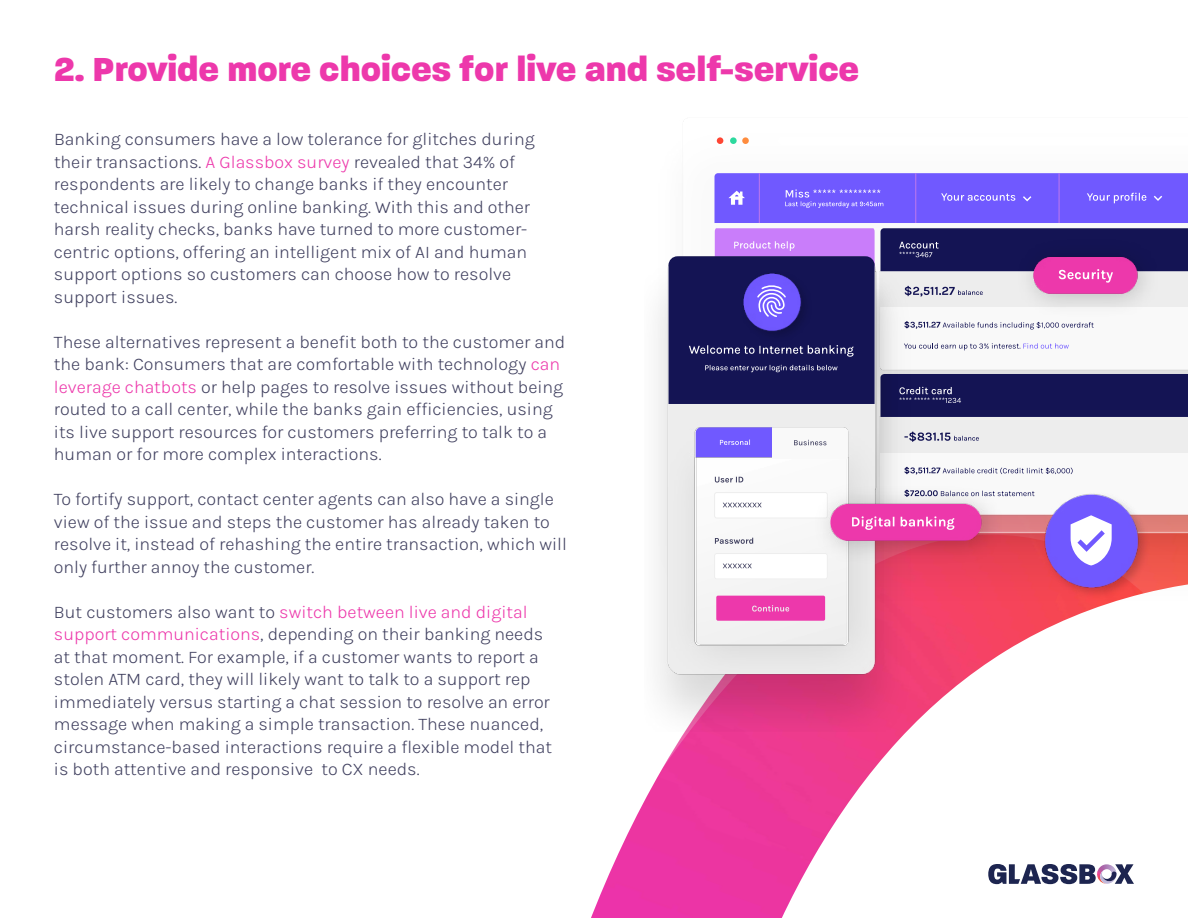
<style>
.page{position:relative;width:1188px;height:918px;background:#fff}
.page>*{position:absolute;margin:0;border:0;box-sizing:border-box;transform-origin:0 0}
.t1{font:800 36px "Paralucent";color:#ed38ab}
.t2{font:300 18px/22.5px "Karla";color:#414160}
.t3{font:300 18px "Karla";color:#ed38ab}
.s1{color:#ed38ab}
.s2{color:#414160}
</style>
<div class="page">
<img style="left:591px;top:769px;width:543px;height:149px">
<svg style="left:662px;top:632px;width:378px;height:137px"></svg>
<img style="left:935px;top:570px;width:253px;height:62px">
<img style="left:1017px;top:533px;width:171px;height:37px">
<svg style="left:716px;top:137px;width:472px;height:396px"></svg>
<img style="left:658px;top:262px;width:277px;height:470px">
<img style="left:658px;top:372px;width:255px;height:337px">
<div style="left:716px;top:596px;width:109px;height:25px;background:#ed38ab;border-radius:2px"></div>
<svg style="left:752px;top:605px;width:37px;height:7px"></svg>
<img style="left:801px;top:483px;width:216px;height:94px">
<svg style="left:852px;top:516px;width:102px;height:14px"></svg>
<img style="left:1037px;top:486px;width:118px;height:119px">
<svg style="left:1071px;top:515px;width:41px;height:51px"></svg>
<svg style="left:669px;top:173px;width:519px;height:310px"></svg>
<h1 class="t1" style="left:54px;top:48px;width:807px">2. Provide more choices for live and self-service</h1>
<p class="t2" style="left:54px;top:127px;width:482px">Banking consumers have a low tolerance for glitches during their transactions <span class="s1">A</span>. <span class="s1">Glassbox survey</span> revealed that 34% of respondents are likely to change banks if they encounter technical issues during online banking. With this and other</p>
<p class="t2" style="left:54px;top:240px;width:475px">centric options, offering an intelligent mix of AI and human</p>
<p class="t2" style="left:54px;top:217px;width:475px">harsh reality checks, banks have turned to more customer-</p>
<p class="t2" style="left:54px;top:262px;width:459px">support options so customers can choose how to resolve support issues.</p>
<p class="t2" style="left:54px;top:330px;width:513px">These alternatives represent a benefit both to the customer and the bank: Consumers that are comfortable with technology <span class="s1">can leverage chatbots</span> or help pages to resolve issues without being routed to a call center, while the banks gain efficiencies, using its live support resources for customers preferring to talk to a human or for more complex interactions.</p>
<p class="t2" style="left:54px;top:487px;width:514px">To fortify support, contact center agents can also have a single view of the issue and steps the customer has already taken to resolve it, instead of rehashing the entire transaction, which will only further annoy the customer.</p>
<p class="t3" style="left:54px;top:600px;width:475px"><span class="s2">But customers also want to</span> switch between live and digital</p>
<p class="t2" style="left:54px;top:622px;width:491px"><span class="s1">support communications</span>, depending on their banking needs</p>
<p class="t2" style="left:54px;top:645px;width:486px">at that moment. For example if, a customer wants to report a</p>
<p class="t2" style="left:54px;top:667px;width:478px">stolen ATM card, they will likely want to talk to a support rep</p>
<p class="t2" style="left:54px;top:690px;width:497px">immediately versus starting a chat session to resolve an error</p>
<p class="t2" style="left:54px;top:712px;width:491px">message when making a simple transaction. These nuanced,</p>
<p class="t2" style="left:54px;top:735px;width:499px">circumstance-based interactions require a flexible model that</p>
<p class="t2" style="left:321px;top:757px;width:100px">to CX needs.</p>
<p class="t2" style="left:54px;top:757px;width:261px">is both attentive and responsive</p>
</div>
